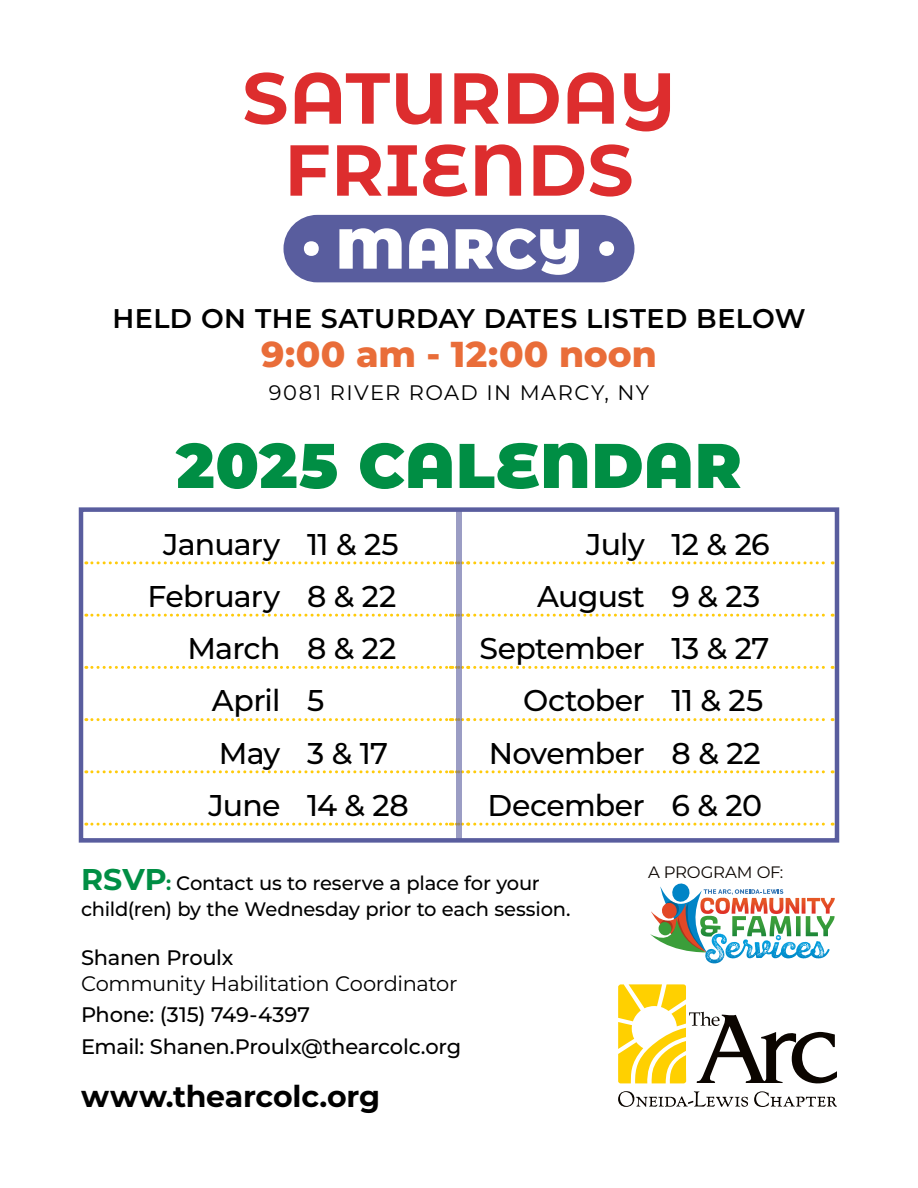
<style>
.page{position:relative;width:918px;height:1188px;background:#fff}
.page>*{position:absolute;margin:0;border:0;box-sizing:border-box;transform-origin:0 0}
.t1{font:700 72px/72px "Montserrat Alternates";letter-spacing:.01em;color:#dd2d2e;text-align:center}
.t2{font:900 63px "Montserrat Alternates";letter-spacing:.015em;color:#008e44}
.t3{font:900 56.4px "Montserrat Alternates";letter-spacing:.02em;color:#fff}
.t4{font:800 36px "Montserrat";letter-spacing:-.005em;color:#e96d39}
.t5{font:500 30px "Montserrat";letter-spacing:-.025em;color:#000}
.t6{font:700 30px "Montserrat";letter-spacing:-.01em;color:#000}
.t7{font:600 27px "Montserrat";letter-spacing:.02em;color:#000}
.t8{font:500 21px/32px "Montserrat";letter-spacing:-.015em;color:#000}
.t9{font:21px "Montserrat";letter-spacing:-.01em;color:#000}
.t10{font:21px "Montserrat";letter-spacing:.07em;color:#000}
.t11{font:500 19.5px/25.5px "Montserrat";letter-spacing:-.01em;color:#000}
.t12{font:16.5px "Montserrat";letter-spacing:-.01em;color:#0b0500}
.s1{font-family:"Montserrat"}
.s2{font-weight:700;font-size:30px;color:#008e44}
.s3{font-weight:700;color:#008e44}
</style>
<div class="page">
<div style="left:284px;top:215px;width:350px;height:67px;background:#595d9e;border-radius:34px"></div>
<svg style="left:618px;top:984px;width:219px;height:123px"></svg>
<svg style="left:650px;top:883px;width:185px;height:80px"></svg>
<div style="left:79px;top:507px;width:760px;height:336px;border:4px solid #595d9e"></div>
<svg style="left:86px;top:561px;width:747px;height:3px"></svg>
<svg style="left:86px;top:614px;width:747px;height:3px"></svg>
<svg style="left:86px;top:666px;width:747px;height:3px"></svg>
<svg style="left:86px;top:718px;width:747px;height:3px"></svg>
<svg style="left:86px;top:770px;width:747px;height:3px"></svg>
<svg style="left:86px;top:823px;width:747px;height:3px"></svg>
<div style="left:456px;top:510px;width:6px;height:330px;background:#9b9dc4"></div>
<h1 class="t1" style="left:242px;top:59px;width:435px">SA<span class="s1">T</span>URDAY<br><span class="s1">F</span>RIENDS</h1>
<h3 class="t3" style="left:301px;top:206px;width:317px">· MARCY ·</h3>
<p class="t7" style="left:112px;top:299px;width:695px">HELD ON THE SATURDAY DATES LISTED BELOW</p>
<p class="t4" style="left:261px;top:328px;width:397px">9:00 am - 12:00 noon</p>
<p class="t10" style="left:269px;top:378px;width:382px">9081 RIVER ROAD IN MARCY, NY</p>
<h2 class="t2" style="left:176px;top:418px;width:567px">2025 CALENDAR</h2>
<p class="t5" style="left:163px;top:523px;width:237px">January 11 &amp; 25</p>
<p class="t5" style="left:147px;top:575px;width:251px">February 8 &amp; 22</p>
<p class="t5" style="left:187px;top:628px;width:211px">March 8 &amp; 22</p>
<p class="t5" style="left:212px;top:680px;width:114px">April 5</p>
<p class="t5" style="left:219px;top:732px;width:171px">May 3 &amp; 17</p>
<p class="t5" style="left:208px;top:784px;width:202px">June 14 &amp; 28</p>
<p class="t5" style="left:586px;top:523px;width:185px">July 12 &amp; 26</p>
<p class="t5" style="left:537px;top:575px;width:225px">August 9 &amp; 23</p>
<p class="t5" style="left:480px;top:628px;width:291px">September 13 &amp; 27</p>
<p class="t5" style="left:523px;top:680px;width:242px">October 11 &amp; 25</p>
<p class="t5" style="left:489px;top:732px;width:274px">November 8 &amp; 22</p>
<p class="t5" style="left:488px;top:784px;width:276px">December 6 &amp; 20</p>
<p class="t11" style="left:81px;top:870px;width:491px"><span class="s2">RSVP</span><span class="s3">:</span> Contact us to reserve a place for your child(ren) by the Wednesday prior to each session.</p>
<p class="t8" style="left:81px;top:941px;width:154px">Shanen Proulx</p>
<p class="t9" style="left:81px;top:969px;width:378px">Community Habilitation Coordinator</p>
<p class="t8" style="left:81px;top:998px;width:382px">Phone: (315) 749-4397<br>Email: Shanen.Proulx@thearcolc.org</p>
<p class="t6" style="left:81px;top:1075px;width:301px">www.thearcolc.org</p>
<p class="t12" style="left:648px;top:861px;width:137px">A PROGRAM OF:</p>
</div>
